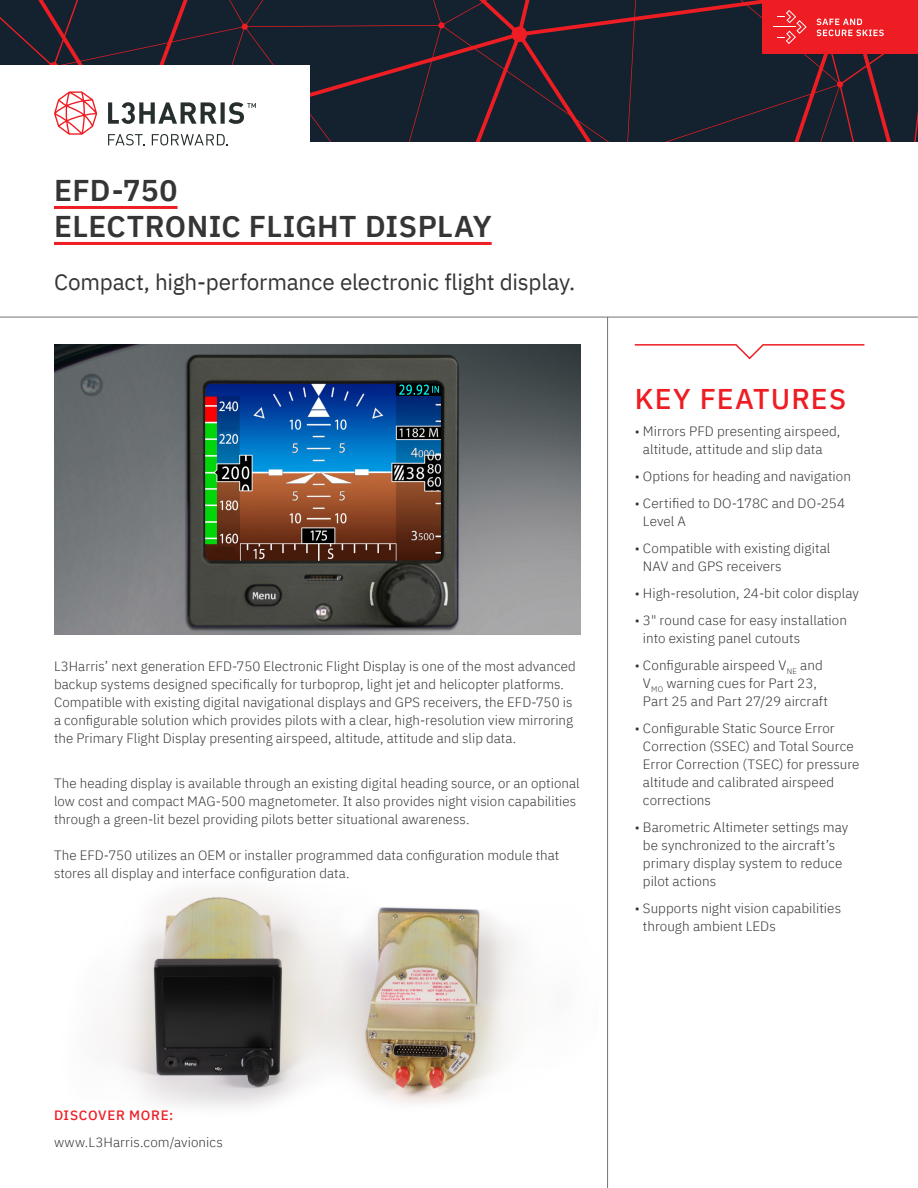
<style>
.page{position:relative;width:918px;height:1188px;background:#fff}
.page>*{position:absolute;margin:0;border:0;box-sizing:border-box;transform-origin:0 0}
.H1___Plex_Sans_20pt{font:600 30px/36px "IBM Plex Sans";letter-spacing:.015em;color:#363536}
.H3__0_0_0_93____Plex{font:500 28.5px "IBM Plex Sans";letter-spacing:.04em;color:#ee1d23}
.H2__0_0_0_93____Plex{font:22.5px "IBM Plex Sans";letter-spacing:-.01em;color:#363536}
.BODY___Plex_Sans_Lig{font:300 13.5px/18px "IBM Plex Sans";letter-spacing:.005em;color:#363536}
.H3__RED____Plex_Sans{font:500 13.5px "IBM Plex Sans";letter-spacing:.05em;color:#ee1d23}
</style>
<div class="page">
<img style="left:104px;top:888px;width:152px;height:219px">
<img style="left:256px;top:892px;width:262px;height:213px">
<hr style="left:54px;top:206px;width:124px;height:3px;background:#ee1d23">
<hr style="left:54px;top:242px;width:438px;height:3px;background:#ee1d23">
<img style="left:54px;top:344px;width:526px;height:290px">
<svg style="left:634px;top:344px;width:231px;height:16px"></svg>
<hr style="left:607px;top:317px;width:1px;height:871px;background:#737473">
<hr style="left:0;top:317px;width:918px;height:1px;background:#737473">
<svg style="left:0;top:0;width:918px;height:142px;background:#1f212d"></svg>
<div style="left:763px;top:0;width:155px;height:54px;background:#ee1d23"></div>
<svg style="left:773px;top:10px;width:34px;height:34px"></svg>
<svg style="left:817px;top:19px;width:67px;height:17px"></svg>
<div style="left:0;top:65px;width:310px;height:89px;background:#fff"></div>
<svg style="left:54px;top:91px;width:43px;height:44px"></svg>
<svg style="left:108px;top:134px;width:37px;height:11px"></svg>
<svg style="left:152px;top:134px;width:76px;height:11px"></svg>
<svg style="left:108px;top:102px;width:148px;height:22px"></svg>
<p class="H1___Plex_Sans_20pt" style="left:54px;top:170px;width:439px">EFD-750<br>ELECTRONIC FLIGHT DISPLAY</p>
<p class="H2__0_0_0_93____Plex" style="left:54px;top:265px;width:523px">Compact, high-performance electronic flight display.</p>
<p class="BODY___Plex_Sans_Lig" style="left:54px;top:656px;width:523px">L3Harris’ next generation EFD-750 Electronic Flight Display is one of the most advanced backup systems designed specifically for turboprop, light jet and helicopter platforms.<br>Compatible with existing digital navigational displays and GPS receivers, the EFD-750 is a configurable solution which provides pilots with a clear, high-resolution view mirroring the Primary Flight Display presenting airspeed, altitude, attitude and slip data.</p>
<p class="BODY___Plex_Sans_Lig" style="left:54px;top:773px;width:527px">The heading display is available through an existing digital heading source, or an optional low cost and compact MAG-500 magnetometer. It also provides night vision capabilities through a green-lit bezel providing pilots better situational awareness.</p>
<p class="BODY___Plex_Sans_Lig" style="left:54px;top:845px;width:507px">The EFD-750 utilizes an OEM or installer programmed data configuration module that stores all display and interface configuration data.</p>
<p class="H3__0_0_0_93____Plex" style="left:635px;top:376px;width:213px">KEY FEATURES</p>
<p class="BODY___Plex_Sans_Lig" style="left:643px;top:421px;width:199px;text-indent:-8px">• Mirrors PFD presenting airspeed, altitude, attitude and slip data</p>
<p class="BODY___Plex_Sans_Lig" style="left:635px;top:466px;width:218px">• Options for heading and navigation</p>
<p class="BODY___Plex_Sans_Lig" style="left:643px;top:493px;width:204px;text-indent:-8px">• Certified to DO-178C and DO-254<br>Level A</p>
<p class="BODY___Plex_Sans_Lig" style="left:643px;top:538px;width:189px;text-indent:-8px">• Compatible with existing digital<br>NAV and GPS receivers</p>
<p class="BODY___Plex_Sans_Lig" style="left:635px;top:583px;width:226px">• High-resolution, 24-bit color display</p>
<p class="BODY___Plex_Sans_Lig" style="left:643px;top:610px;width:206px;text-indent:-8px">• 3" round case for easy installation into existing panel cutouts</p>
<p class="BODY___Plex_Sans_Lig" style="left:643px;top:655px;width:186px;text-indent:-8px">• Configurable airspeed V<sub>NE</sub> and<br>V<sub>MO</sub> warning cues for Part 23,<br>Part 25 and Part 27/29 aircraft</p>
<p class="BODY___Plex_Sans_Lig" style="left:643px;top:718px;width:218px;text-indent:-8px">• Configurable Static Source Error<br>Correction (SSEC) and Total Source<br>Error Correction (TSEC) for pressure altitude and calibrated airspeed corrections</p>
<p class="BODY___Plex_Sans_Lig" style="left:643px;top:817px;width:207px;text-indent:-8px">• Barometric Altimeter settings may be synchronized to the aircraft’s primary display system to reduce pilot actions</p>
<p class="BODY___Plex_Sans_Lig" style="left:643px;top:898px;width:200px;text-indent:-8px">• Supports night vision capabilities through ambient LEDs</p>
<p class="H3__RED____Plex_Sans" style="left:54px;top:1104px;width:121px">DISCOVER MORE:</p>
<p class="BODY___Plex_Sans_Lig" style="left:54px;top:1132px;width:171px">www.L3Harris.com/avionics</p>
</div>
